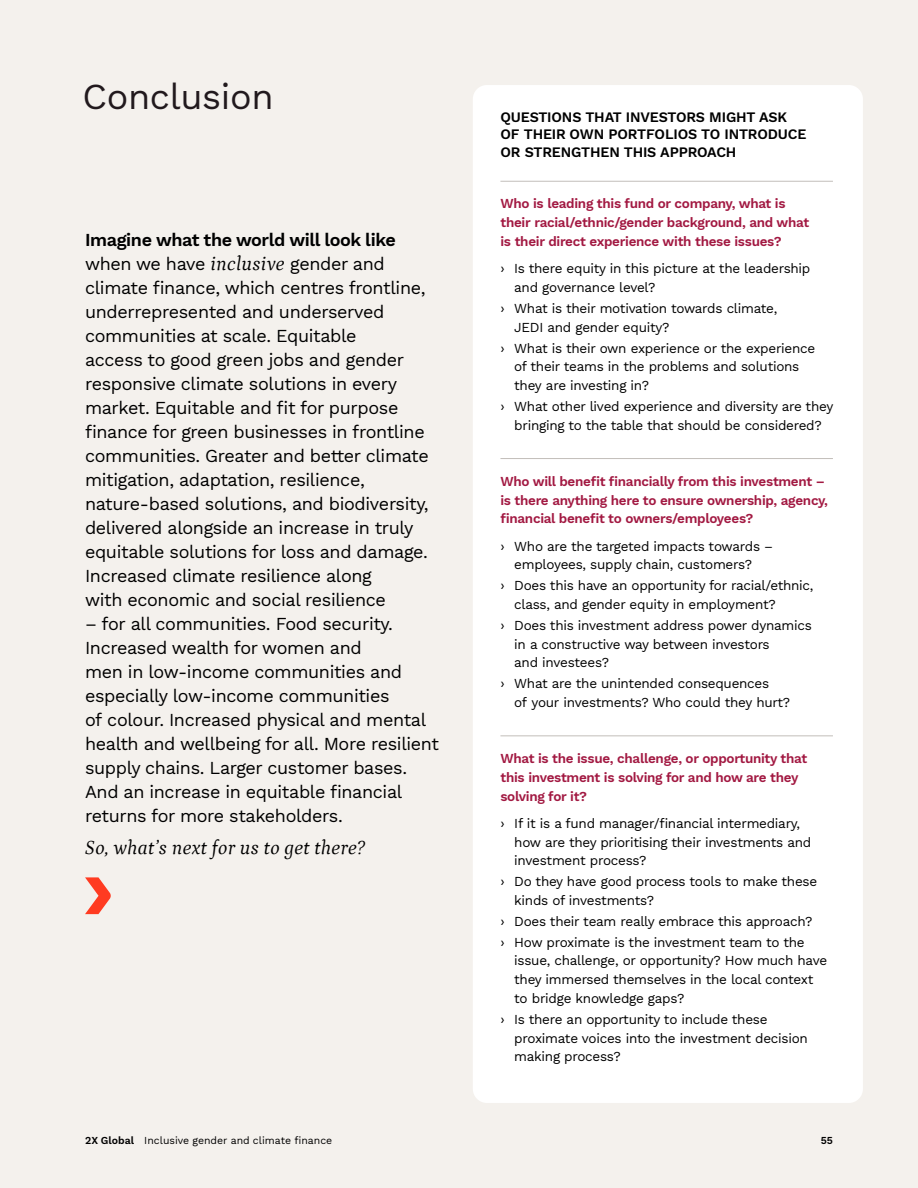
<style>
.page{position:relative;width:918px;height:1188px;background:#f4f1ed}
.page>*{position:absolute;margin:0;border:0;box-sizing:border-box;transform-origin:0 0}
.t1{font:36px "Work Sans";letter-spacing:-.01em;color:#21191d}
.Intro{font:italic 19.8px "Petrona";letter-spacing:.02em;color:#000}
.Intro-2{font:18px/24px "Work Sans";letter-spacing:-.02em;color:#000}
.t2{font:14.25px/17.2px "Work Sans";letter-spacing:-.01em;color:#000}
.t3{font:13.5px/18.8px "Work Sans";letter-spacing:-.02em;color:#000}
.Conclusion_Questions{font:13.5px/18.8px "Work Sans";letter-spacing:-.02em;color:#a21942}
.t4{font:10.5px "Work Sans";color:#000}
.s1{font-family:"Petrona";font-style:italic;font-size:19.8px}
</style>
<div class="page">
<div style="left:473px;top:85px;width:390px;height:1018px;background:#fff;border-radius:14px"></div>
<svg style="left:85px;top:877px;width:26px;height:37px"></svg>
<hr style="left:500px;top:181px;width:333px;height:1px;background:#c2beba">
<hr style="left:500px;top:458px;width:333px;height:1px;background:#c2beba">
<hr style="left:500px;top:735px;width:333px;height:1px;background:#c2beba">
<h1 class="t1" style="left:82px;top:69px;width:193px">Conclusion</h1>
<p class="Intro-2" style="left:85px;top:227px;width:345px">Imagine what the world will look like when we have <span class="s1">inclusive</span> gender and climate finance, which centres frontline, underrepresented and underserved communities at scale. Equitable<br>access to good green jobs and gender responsive climate solutions in every market. Equitable and fit for purpose finance for green businesses in frontline communities. Greater and better climate mitigation, adaptation, resilience, nature-based solutions, and biodiversity, delivered alongside an increase in truly equitable solutions for loss and damage.<br>Increased climate resilience along<br>with economic and social resilience</p>
<p class="Intro-2" style="left:85px;top:611px;width:356px">– for all communities. Food security.<br>Increased wealth for women and<br>men in low-income communities and especially low-income communities<br>of colour. Increased physical and mental health and wellbeing for all. More resilient supply chains. Larger customer bases.<br>And an increase in equitable financial returns for more stakeholders.</p>
<p class="Intro" style="left:85px;top:833px;width:281px">So, what’s next for us to get there?</p>
<h3 class="t2" style="left:500px;top:108px;width:308px">QUESTIONS THAT INVESTORS MIGHT ASK<br>OF THEIR OWN PORTFOLIOS TO INTRODUCE<br>OR STRENGTHEN THIS APPROACH</h3>
<p class="Conclusion_Questions" style="left:500px;top:194px;width:310px">Who is leading this fund or company, what is their racial/ethnic/gender background, and what is their direct experience with these issues?</p>
<p class="t3" style="left:514px;top:259px;width:298px;text-indent:-14px">› Is there equity in this picture at the leadership and governance level?</p>
<p class="t3" style="left:514px;top:298px;width:265px;text-indent:-14px">› What is their motivation towards climate,<br>JEDI and gender equity?</p>
<p class="t3" style="left:514px;top:338px;width:302px;text-indent:-14px">› What is their own experience or the experience of their teams in the problems and solutions they are investing in?</p>
<p class="t3" style="left:500px;top:396px;width:334px;text-align:center">› What other lived experience and diversity are they bringing to the table that should be considered?</p>
<p class="Conclusion_Questions" style="left:500px;top:471px;width:329px">Who will benefit financially from this investment – is there anything here to ensure ownership, agency, financial benefit to owners/employees?</p>
<p class="t3" style="left:500px;top:536px;width:274px;text-align:center">› Who are the targeted impacts towards – employees, supply chain, customers?</p>
<p class="t3" style="left:514px;top:576px;width:301px;text-indent:-14px">› Does this have an opportunity for racial/ethnic, class, and gender equity in employment?</p>
<p class="t3" style="left:514px;top:615px;width:299px;text-indent:-14px">› Does this investment address power dynamics in a constructive way between investors<br>and investees?</p>
<p class="t3" style="left:514px;top:674px;width:277px;text-indent:-14px">› What are the unintended consequences<br>of your investments? Who could they hurt?</p>
<p class="Conclusion_Questions" style="left:500px;top:749px;width:308px">What is the issue, challenge, or opportunity that this investment is solving for and how are they solving for it?</p>
<p class="t3" style="left:514px;top:813px;width:299px;text-indent:-14px">› If it is a fund manager/financial intermediary, how are they prioritising their investments and investment process?</p>
<p class="t3" style="left:514px;top:872px;width:304px;text-indent:-14px">› Do they have good process tools to make these kinds of investments?</p>
<p class="t3" style="left:500px;top:911px;width:314px">› Does their team really embrace this approach?</p>
<p class="t3" style="left:514px;top:932px;width:315px;text-indent:-14px">› How proximate is the investment team to the issue, challenge, or opportunity? How much have they immersed themselves in the local context to bridge knowledge gaps?</p>
<p class="t3" style="left:514px;top:1009px;width:295px;text-indent:-14px">› Is there an opportunity to include these proximate voices into the investment decision making process?</p>
<p class="t4" style="left:85px;top:1132px;width:249px">2X Global Inclusive gender and climate finance</p>
<p class="t4" style="left:821px;top:1132px;width:14px">55</p>
</div>
